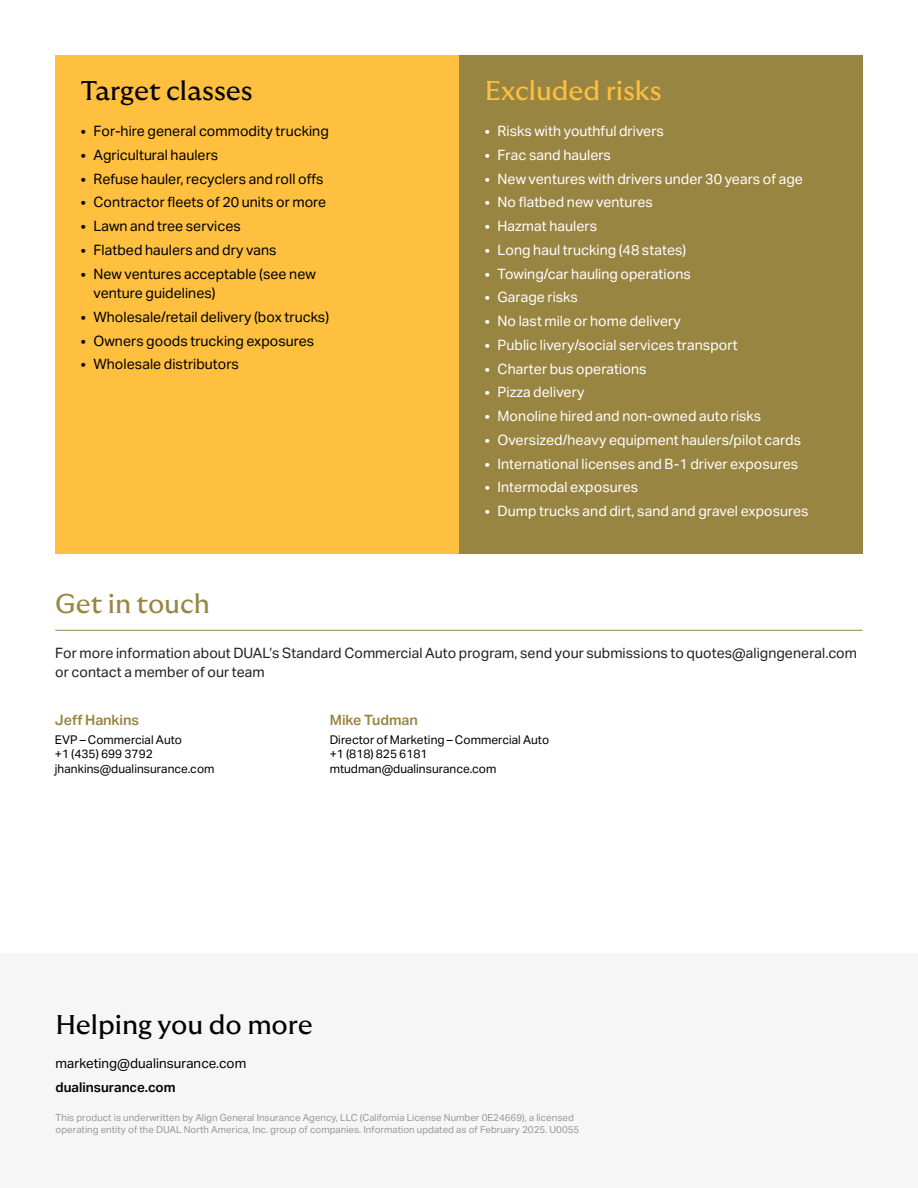
<style>
.page{position:relative;width:918px;height:1188px;background:#fff}
.page>*{position:absolute;margin:0;border:0;box-sizing:border-box;transform-origin:0 0}
.GT_Ultra_18pt{font:27px "GT Ultra Median";letter-spacing:-.005em;color:#000}
.GT_Ultra_18pt-2{font:27px "GT Ultra Median";letter-spacing:-.005em;color:#ffbf3f}
.GT_Ultra_18pt_Rule_Below{font:27px "GT Ultra Median";letter-spacing:-.005em;color:#998542}
.t1{font:14.25px "Aktiv Grotesk";color:#fff}
.t2{font:14.25px/19.5px "Aktiv Grotesk";color:#000}
.Body_Regular_9_5pt{font:14.25px/19.5px "Aktiv Grotesk";color:#231f20}
.Contact_details_Name{font:600 14.25px "Aktiv Grotesk";color:#998542}
.Contact_Info{font:13.5px "Aktiv Grotesk";color:#000}
.Website{font:600 13.5px "Aktiv Grotesk";color:#000}
.Contact_details_Info{font:12px "Aktiv Grotesk";color:#000}
.Reg_Footer{font:9.75px/11.7px "Aktiv Grotesk";color:#999}
</style>
<div class="page">
<div style="left:0;top:953px;width:918px;height:235px;background:#f6f6f6"></div>
<div style="left:55px;top:55px;width:404px;height:499px;background:#ffbf3f"></div>
<div style="left:459px;top:55px;width:404px;height:499px;background:#998542"></div>
<hr style="left:55px;top:630px;width:808px;height:1px;background:#998542">
<p class="GT_Ultra_18pt" style="left:81px;top:75px;width:173px">Target classes</p>
<p class="t2" style="left:81px;top:122px;width:250px">• For-hire general commodity trucking</p>
<p class="t2" style="left:81px;top:145px;width:139px">• Agricultural haulers</p>
<p class="t2" style="left:81px;top:169px;width:244px">• Refuse hauler, recyclers and roll offs</p>
<p class="t2" style="left:81px;top:193px;width:247px">• Contractor fleets of 20 units or more</p>
<p class="t2" style="left:81px;top:217px;width:162px">• Lawn and tree services</p>
<p class="t2" style="left:81px;top:240px;width:197px">• Flatbed haulers and dry vans</p>
<p class="t2" style="left:94px;top:264px;width:224px;text-indent:-13px">• New ventures acceptable (see new venture guidelines)</p>
<p class="t2" style="left:81px;top:307px;width:250px">• Wholesale/retail delivery (box trucks)</p>
<p class="t2" style="left:81px;top:331px;width:235px">• Owners goods trucking exposures</p>
<p class="t2" style="left:81px;top:355px;width:160px">• Wholesale distributors</p>
<p class="GT_Ultra_18pt-2" style="left:485px;top:75px;width:178px">Excluded risks</p>
<p class="t1" style="left:485px;top:123px;width:181px">• Risks with youthful drivers</p>
<p class="t1" style="left:485px;top:147px;width:128px">• Frac sand haulers</p>
<p class="t1" style="left:485px;top:170px;width:320px">• New ventures with drivers under 30 years of age</p>
<p class="t1" style="left:485px;top:194px;width:170px">• No flatbed new ventures</p>
<p class="t1" style="left:485px;top:218px;width:114px">• Hazmat haulers</p>
<p class="t1" style="left:485px;top:242px;width:203px">• Long haul trucking (48 states)</p>
<p class="t1" style="left:485px;top:265px;width:208px">• Towing/car hauling operations</p>
<p class="t1" style="left:485px;top:289px;width:95px">• Garage risks</p>
<p class="t1" style="left:485px;top:313px;width:198px">• No last mile or home delivery</p>
<p class="t1" style="left:485px;top:337px;width:255px">• Public livery/social services transport</p>
<p class="t1" style="left:485px;top:360px;width:163px">• Charter bus operations</p>
<p class="t1" style="left:485px;top:384px;width:101px">• Pizza delivery</p>
<p class="t1" style="left:485px;top:408px;width:278px">• Monoline hired and non-owned auto risks</p>
<p class="t1" style="left:485px;top:432px;width:318px">• Oversized/heavy equipment haulers/pilot cards</p>
<p class="t1" style="left:485px;top:455px;width:315px">• International licenses and B-1 driver exposures</p>
<p class="t1" style="left:485px;top:479px;width:155px">• Intermodal exposures</p>
<p class="t1" style="left:485px;top:503px;width:325px">• Dump trucks and dirt, sand and gravel exposures</p>
<p class="GT_Ultra_18pt_Rule_Below" style="left:55px;top:589px;width:156px">Get in touch</p>
<p class="Body_Regular_9_5pt" style="left:55px;top:643px;width:803px">For more information about DUAL’s Standard Commercial Auto program, send your submissions to quotes@aligngeneral.com or contact a member of our team</p>
<p class="Contact_details_Name" style="left:55px;top:712px;width:86px">Jeff Hankins</p>
<p class="Contact_details_Info" style="left:55px;top:733px;width:129px">EVP – Commercial Auto</p>
<p class="Contact_details_Info" style="left:55px;top:747px;width:99px">+1 (435) 699 3792</p>
<p class="Contact_details_Info" style="left:55px;top:761px;width:161px">jhankins@dualinsurance.com</p>
<p class="Contact_details_Name" style="left:330px;top:712px;width:90px">Mike Tudman</p>
<p class="Contact_details_Info" style="left:330px;top:733px;width:221px">Director of Marketing – Commercial Auto</p>
<p class="Contact_details_Info" style="left:330px;top:747px;width:99px">+1 (818) 825 6181</p>
<p class="Contact_details_Info" style="left:330px;top:761px;width:168px">mtudman@dualinsurance.com</p>
<p class="GT_Ultra_18pt" style="left:56px;top:1010px;width:259px">Helping you do more</p>
<p class="Contact_Info" style="left:56px;top:1055px;width:192px">marketing@dualinsurance.com</p>
<p class="Website" style="left:56px;top:1080px;width:122px">dualinsurance.com</p>
<p class="Reg_Footer" style="left:56px;top:1112px;width:525px">This product is underwritten by Align General Insurance Agency, LLC (California License Number 0E24669), a licensed operating entity of the DUAL North America, Inc. group of companies. Information updated as of February 2025. U0055</p>
</div>
